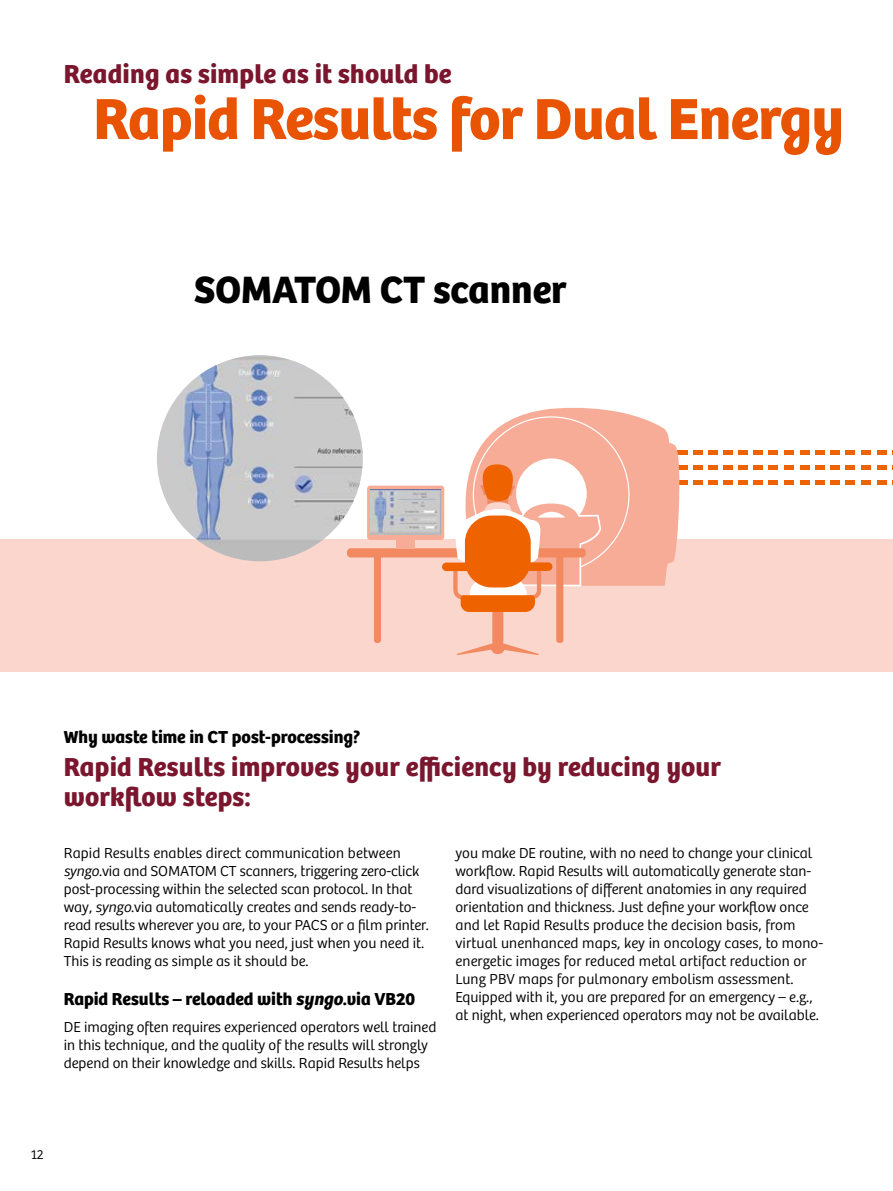
<style>
.page{position:relative;width:893px;height:1191px;background:#fff}
.page>*{position:absolute;margin:0;border:0;box-sizing:border-box;transform-origin:0 0}
.t1{font:60px "Bree SH Headline Regular";letter-spacing:-.01em;color:#e85304}
.t2{font:39.45px "Bree SH Headline Regular";color:#000}
.t3{font:27px/30px "Bree SH Headline Regular";letter-spacing:.01em;color:#7a162d}
.t4{font:18px "Bree SH Headline Regular";color:#000}
.t5{font:15px/18px "Bree SH Text Light";color:#000}
.t6{font:13.5px "Bree SH Text Light";color:#000}
.s1{font-style:italic}
.s2{font-family:"Bree SH Headline Oblique"}
</style>
<div class="page">
<div style="left:0;top:539px;width:893px;height:132px;background:#fbd6cc"></div>
<svg style="left:845px;top:450px;width:9px;height:4px"></svg>
<svg style="left:861px;top:450px;width:9px;height:4px"></svg>
<div style="left:845px;top:465px;width:9px;height:5px;background:#ee6300"></div>
<div style="left:861px;top:465px;width:9px;height:5px;background:#ee6300"></div>
<div style="left:845px;top:480px;width:9px;height:5px;background:#ee6300"></div>
<svg style="left:830px;top:450px;width:9px;height:4px"></svg>
<div style="left:830px;top:465px;width:9px;height:5px;background:#ee6300"></div>
<div style="left:830px;top:480px;width:9px;height:5px;background:#ee6300"></div>
<svg style="left:815px;top:450px;width:9px;height:4px"></svg>
<svg style="left:878px;top:450px;width:15px;height:4px"></svg>
<div style="left:815px;top:465px;width:9px;height:5px;background:#ee6300"></div>
<div style="left:878px;top:465px;width:9px;height:5px;background:#ee6300"></div>
<div style="left:815px;top:480px;width:9px;height:5px;background:#ee6300"></div>
<div style="left:878px;top:480px;width:9px;height:5px;background:#ee6300"></div>
<svg style="left:800px;top:450px;width:9px;height:4px"></svg>
<div style="left:800px;top:465px;width:9px;height:5px;background:#ee6300"></div>
<div style="left:800px;top:480px;width:9px;height:5px;background:#ee6300"></div>
<div style="left:861px;top:480px;width:9px;height:5px;background:#ee6300"></div>
<svg style="left:768px;top:450px;width:9px;height:4px"></svg>
<hr style="left:784px;top:450px;width:10px;height:4px;background:#ee6300">
<div style="left:768px;top:465px;width:9px;height:5px;background:#ee6300"></div>
<div style="left:784px;top:465px;width:10px;height:5px;background:#ee6300"></div>
<div style="left:768px;top:480px;width:9px;height:5px;background:#ee6300"></div>
<svg style="left:753px;top:450px;width:9px;height:4px"></svg>
<div style="left:753px;top:465px;width:9px;height:5px;background:#ee6300"></div>
<div style="left:753px;top:480px;width:9px;height:5px;background:#ee6300"></div>
<svg style="left:738px;top:450px;width:9px;height:4px"></svg>
<div style="left:738px;top:465px;width:9px;height:5px;background:#ee6300"></div>
<div style="left:738px;top:480px;width:9px;height:5px;background:#ee6300"></div>
<svg style="left:723px;top:450px;width:9px;height:4px"></svg>
<div style="left:723px;top:465px;width:9px;height:5px;background:#ee6300"></div>
<div style="left:723px;top:480px;width:9px;height:5px;background:#ee6300"></div>
<svg style="left:708px;top:450px;width:9px;height:4px"></svg>
<div style="left:708px;top:465px;width:9px;height:5px;background:#ee6300"></div>
<div style="left:708px;top:480px;width:9px;height:5px;background:#ee6300"></div>
<svg style="left:693px;top:450px;width:9px;height:4px"></svg>
<div style="left:693px;top:465px;width:9px;height:5px;background:#ee6300"></div>
<div style="left:693px;top:480px;width:9px;height:5px;background:#ee6300"></div>
<hr style="left:671px;top:450px;width:16px;height:4px;background:#ee6300">
<div style="left:671px;top:465px;width:16px;height:5px;background:#ee6300"></div>
<div style="left:671px;top:480px;width:16px;height:5px;background:#ee6300"></div>
<div style="left:784px;top:480px;width:10px;height:5px;background:#ee6300"></div>
<svg style="left:417px;top:407px;width:262px;height:179px;fill:#f6ac96"></svg>
<div style="left:347px;top:548px;width:239px;height:9px;background:#f28960;border-radius:4px"></div>
<div style="left:556px;top:549px;width:7px;height:94px;background:#f28960;border-radius:3px"></div>
<div style="left:374px;top:549px;width:7px;height:94px;background:#f28960;border-radius:3px"></div>
<svg style="left:367px;top:485px;width:77px;height:56px"></svg>
<div style="left:442px;top:562px;width:30px;height:9px;background:#ee6300;border-radius:4px"></div>
<div style="left:492px;top:609px;width:11px;height:37px;background:#f28960;border-radius:5px"></div>
<svg style="left:453px;top:416px;width:177px;height:196px"></svg>
<div style="left:397px;top:539px;width:18px;height:9px;background:#f6ac96"></div>
<img style="left:157px;top:355px;width:206px;height:206px;border-radius:103px">
<img style="left:371px;top:490px;width:69px;height:45px">
<svg style="left:457px;top:643px;width:82px;height:12px"></svg>
<h3 class="t3" style="left:64px;top:59px;width:389px">Reading as simple as it should be</h3>
<h1 class="t1" style="left:93px;top:83px;width:752px">Rapid Results for Dual Energy</h1>
<h2 class="t2" style="left:194px;top:266px;width:374px">SOMATOM CT scanner</h2>
<p class="t4" style="left:64px;top:726px;width:298px">Why waste time in CT post-processing?</p>
<h3 class="t3" style="left:64px;top:752px;width:659px">Rapid Results improves your efficiency by reducing your workflow steps:</h3>
<p class="t5" style="left:64px;top:844px;width:367px">Rapid Results enables direct communication between <span class="s1">syngo</span>.via and SOMATOM CT scanners, triggering zero-click post-processing within the selected scan protocol. In that way, <span class="s1">syngo</span>.via automatically creates and sends ready-to&shy;read results wherever you are, to your PACS or a film printer.<br>Rapid Results knows what you need, just when you need it.<br>This is reading as simple as it should be.</p>
<p class="t4" style="left:64px;top:988px;width:353px">Rapid Results – reloaded with <span class="s2">syngo</span>.via VB20</p>
<p class="t5" style="left:64px;top:1018px;width:374px">DE imaging often requires experienced operators well trained in this technique, and the quality of the results will strongly depend on their knowledge and skills. Rapid Results helps</p>
<p class="t5" style="left:455px;top:844px;width:369px">you make DE routine, with no need to change your clinical workflow. Rapid Results will automatically generate stan&shy;dard visualizations of different anatomies in any required orientation and thickness. Just define your workflow once and let Rapid Results produce the decision basis, from virtual unenhanced maps, key in oncology cases, to mono&shy;energetic images for reduced metal artifact reduction or Lung PBV maps for pulmonary embolism assessment.<br>Equipped with it, you are prepared for an emergency – e.g., at night, when experienced operators may not be available.</p>
<p class="t6" style="left:31px;top:1146px;width:14px">12</p>
</div>
